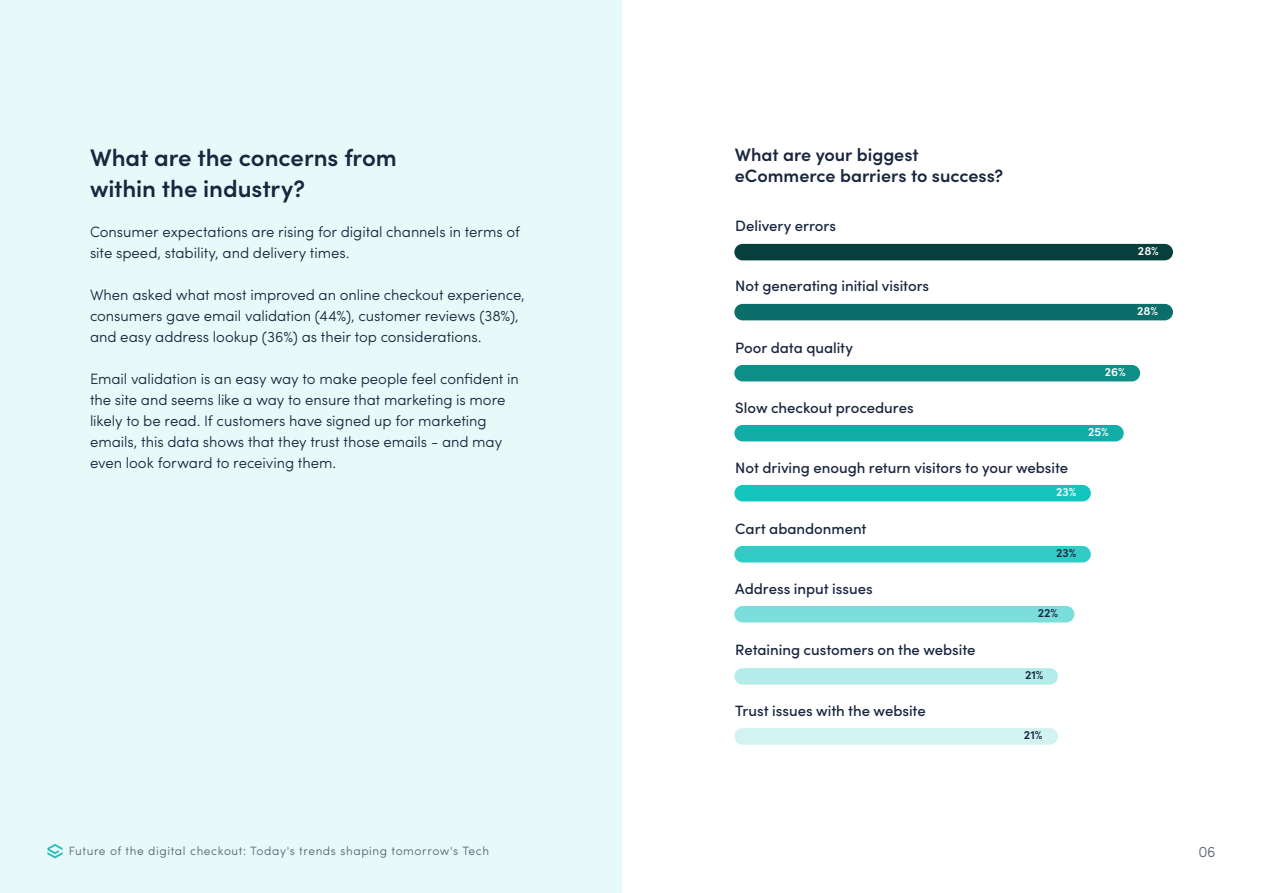
<style>
.page{position:relative;width:1263px;height:893px;background:#fff}
.page>*{position:absolute;margin:0;border:0;box-sizing:border-box;transform-origin:0 0}
.Heading_Medium{font:600 24px/31.5px "Sofia Pro";letter-spacing:-.005em;color:#19263f}
.Heading_Small{font:600 18px/21px "Sofia Pro";color:#19263f}
.Paragraph{font:300 15px/21px "Sofia Pro";letter-spacing:-.005em;color:#19263f}
.Label{font:500 15px "Sofia Pro";color:#19263f}
.t1{font:300 15px "Sofia Pro";color:#596374}
.t2{font:300 12px "Sofia Pro";letter-spacing:.05em;color:#596374}
.Stat_small{font:600 12px "Sofia Pro";letter-spacing:.005em;color:#fff}
.Stat_small-2{font:600 12px "Sofia Pro";letter-spacing:.005em;color:#19263f}
</style>
<div class="page">
<div style="left:0;top:0;width:621px;height:893px;background:#e7f9f8"></div>
<div style="left:734px;top:244px;width:439px;height:16px;background:#063f3c;border-radius:8px"></div>
<div style="left:734px;top:304px;width:439px;height:16px;background:#0b6e6a;border-radius:8px"></div>
<div style="left:734px;top:365px;width:406px;height:16px;background:#0e8e88;border-radius:8px"></div>
<div style="left:734px;top:425px;width:390px;height:16px;background:#12ada6;border-radius:8px"></div>
<div style="left:734px;top:485px;width:357px;height:16px;background:#14c5bd;border-radius:8px"></div>
<div style="left:734px;top:546px;width:357px;height:16px;background:#31ccc5;border-radius:8px"></div>
<div style="left:734px;top:606px;width:340px;height:16px;background:#7bdeda;border-radius:8px"></div>
<div style="left:734px;top:668px;width:324px;height:17px;background:#b3ece9;border-radius:8px"></div>
<div style="left:734px;top:728px;width:324px;height:17px;background:#d1f3f1;border-radius:8px"></div>
<svg style="left:47px;top:844px;width:15px;height:14px"></svg>
<p class="Heading_Medium" style="left:90px;top:140px;width:308px">What are the concerns from within the industry?</p>
<p class="Paragraph" style="left:90px;top:220px;width:432px">Consumer expectations are rising for digital channels in terms of site speed, stability, and delivery times.</p>
<p class="Paragraph" style="left:90px;top:283px;width:436px">When asked what most improved an online checkout experience, consumers gave email validation (44%), customer reviews (38%), and easy address lookup (36%) as their top considerations.</p>
<p class="Paragraph" style="left:90px;top:367px;width:430px">Email validation is an easy way to make people feel confident in the site and seems like a way to ensure that marketing is more likely to be read. If customers have signed up for marketing emails, this data shows that they trust those emails - and may even look forward to receiving them.</p>
<p class="t2" style="left:69px;top:842px;width:422px">Future of the digital checkout: Today's trends shaping tomorrow's Tech</p>
<p class="Heading_Small" style="left:735px;top:143px;width:270px">What are your biggest eCommerce barriers to success?</p>
<p class="Label" style="left:735px;top:215px;width:102px">Delivery errors</p>
<p class="Label" style="left:735px;top:275px;width:195px">Not generating initial visitors</p>
<p class="Label" style="left:735px;top:336px;width:119px">Poor data quality</p>
<p class="Label" style="left:735px;top:397px;width:180px">Slow checkout procedures</p>
<p class="Label" style="left:735px;top:457px;width:334px">Not driving enough return visitors to your website</p>
<p class="Label" style="left:735px;top:517px;width:133px">Cart abandonment</p>
<p class="Label" style="left:735px;top:578px;width:139px">Address input issues</p>
<p class="Label" style="left:735px;top:639px;width:242px">Retaining customers on the website</p>
<p class="Label" style="left:735px;top:699px;width:192px">Trust issues with the website</p>
<p class="Stat_small" style="left:1056px;top:483px;width:22px">23%</p>
<p class="Stat_small-2" style="left:1056px;top:544px;width:22px">23%</p>
<p class="Stat_small-2" style="left:1038px;top:604px;width:22px">22%</p>
<p class="Stat_small-2" style="left:1025px;top:666px;width:20px">21%</p>
<p class="Stat_small-2" style="left:1024px;top:726px;width:20px">21%</p>
<p class="Stat_small" style="left:1138px;top:242px;width:22px">28%</p>
<p class="Stat_small" style="left:1137px;top:302px;width:22px">28%</p>
<p class="Stat_small" style="left:1105px;top:363px;width:23px">26%</p>
<p class="Stat_small" style="left:1088px;top:423px;width:22px">25%</p>
<p class="t1" style="left:1198px;top:840px;width:19px">06</p>
</div>
